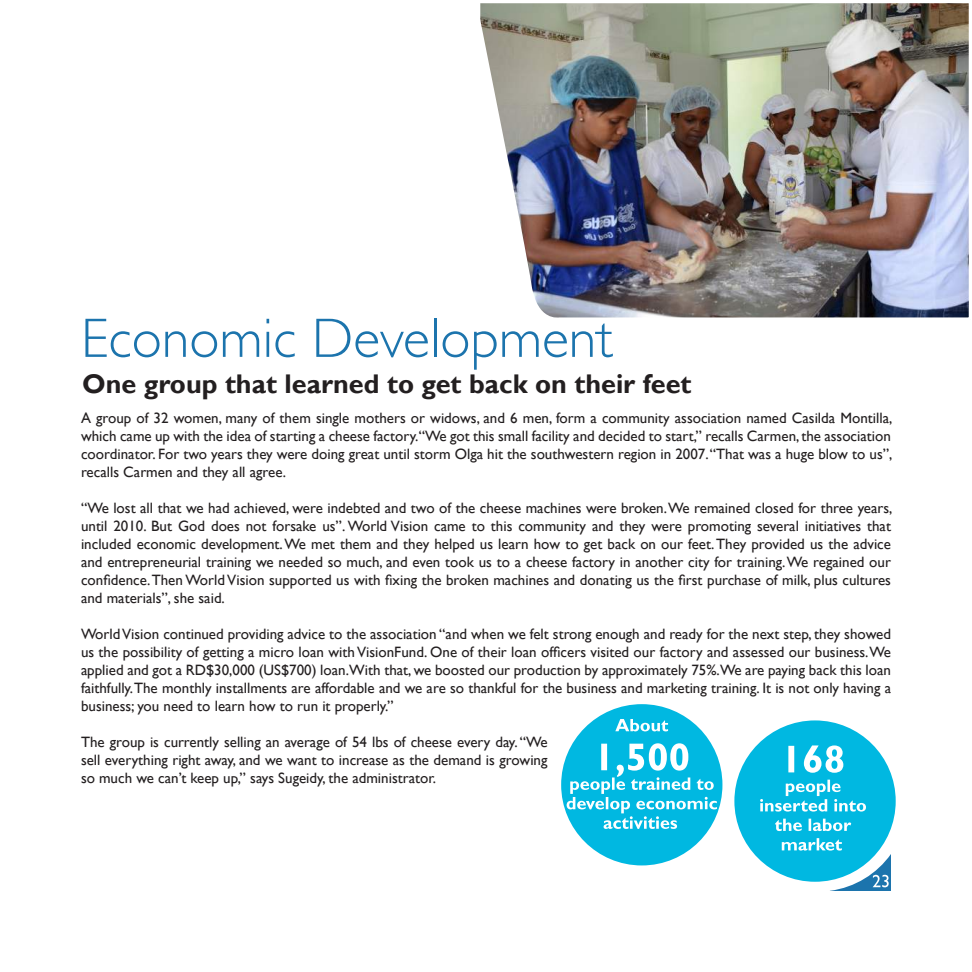
<style>
.page{position:relative;width:972px;height:972px;background:#fff}
.page>*{position:absolute;margin:0;border:0;box-sizing:border-box;transform-origin:0 0}
.t1{font:300 55.8px "Gill Sans Std";color:#1c74ad}
.t2{font:700 27px "Gill Sans";color:#231f20}
.t3{font:15px/18px "Gill Sans";color:#231f20;text-align:justify}
</style>
<div class="page">
<img style="left:480px;top:3px;width:489px;height:315px">
<div style="left:561px;top:704px;width:161px;height:161px;background:#00b8e1;border-radius:50%"></div>
<svg style="left:567px;top:743px;width:150px;height:86px"></svg>
<svg style="left:615px;top:719px;width:53px;height:12px"></svg>
<div style="left:734px;top:720px;width:162px;height:162px;background:#00b8e1;border-radius:50%"></div>
<svg style="left:782px;top:838px;width:109px;height:53px"></svg>
<svg style="left:775px;top:819px;width:76px;height:12px"></svg>
<svg style="left:760px;top:780px;width:106px;height:32px"></svg>
<svg style="left:788px;top:745px;width:55px;height:28px"></svg>
<h1 class="t1" style="left:81px;top:307px;width:534px">Economic Development</h1>
<h2 class="t2" style="left:82px;top:368px;width:611px">One group that learned to get back on their feet</h2>
<p class="t3" style="left:81px;top:409px;width:813px">A group of 32 women, many of them single mothers or widows, and 6 men, form a community association named Casilda Montilla, which came up with the idea of starting a cheese factory.“We got this small facility and decided to start,” recalls Carmen, the association coordinator. For two years they were doing great until storm Olga hit the southwestern region in 2007. “That was a huge blow to us”, recalls Carmen and they all agree.</p>
<p class="t3" style="left:81px;top:499px;width:813px">“We lost all that we had achieved, were indebted and two of the cheese machines were broken. We remained closed for three years, until 2010. But God does not forsake us”. World Vision came to this community and they were promoting several initiatives that included economic development. We met them and they helped us learn how to get back on our feet. They provided us the advice and entrepreneurial training we needed so much, and even took us to a cheese factory in another city for training. We regained our confidence. Then World Vision supported us with fixing the broken machines and donating us the first purchase of milk, plus cultures and materials”, she said.</p>
<p class="t3" style="left:81px;top:625px;width:812px">World Vision continued providing advice to the association “and when we felt strong enough and ready for the next step, they showed us the possibility of getting a micro loan with VisionFund. One of their loan officers visited our factory and assessed our business. We applied and got a RD$30,000 (US$700) loan.With that, we boosted our production by approximately 75%.We are paying back this loan faithfully.The monthly installments are affordable and we are so thankful for the business and marketing training. It is not only having a business; you need to learn how to run it properly.”</p>
<p class="t3" style="left:81px;top:733px;width:468px">The group is currently selling an average of 54 lbs of cheese every day. “We sell everything right away, and we want to increase as the demand is growing so much we can’t keep up,” says Sugeidy, the administrator.</p>
</div>
